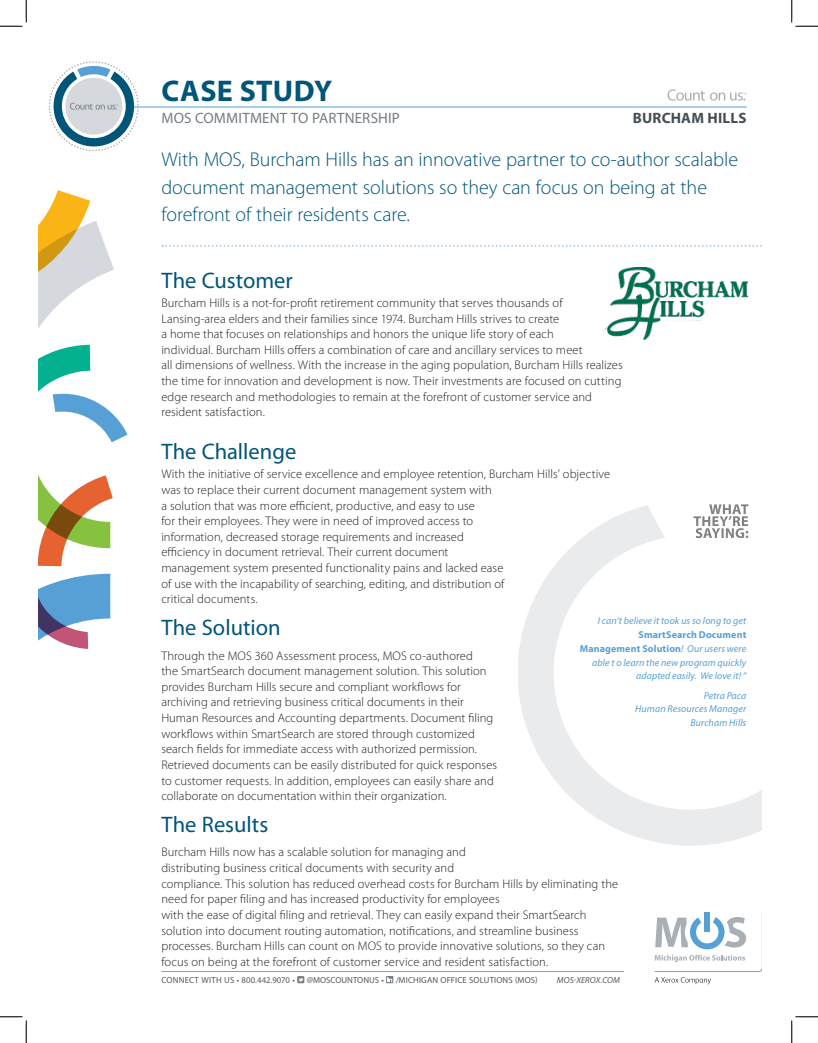
<style>
.page{position:relative;width:818px;height:1043px;background:#fff}
.page>*{position:absolute;margin:0;border:0;box-sizing:border-box;transform-origin:0 0}
.h1_Document_Title{font:700 30px "Myriad Pro";letter-spacing:.01em;color:#005579}
.h2_Headline{font:22.5px "Myriad Pro";color:#005579}
.P_Paragraph_right_in{font:22.5px "Myriad Pro";color:#005579}
.h3_Intro_Text{font:300 20px/27.5px "Myriad Pro";letter-spacing:-.005em;color:#005579}
.t1{font:15px "Myriad Pro";letter-spacing:.015em;color:#767d82}
.h4_Subhead{font:700 15px "Myriad Pro";letter-spacing:.015em;color:#444f55}
.P_Paragraph_right_in-2{font:300 12.5px/15.6px "Myriad Pro";letter-spacing:.005em;color:#231f20}
.P_Paragraph_Text{font:300 12.5px/15.6px "Myriad Pro";letter-spacing:.005em;color:#231f20}
.P_3_Pull_Quote{font:italic 10px/13.8px "Myriad Pro";letter-spacing:.005em;color:#56a0d5;text-align:right}
.h6_Footer{font:8.75px "Myriad Pro";letter-spacing:.01em;color:#57585a}
.h6_Footer-2{font:italic 8.75px "Myriad Pro";letter-spacing:.015em;color:#57585a}
.s1{font-weight:700;font-style:normal}
</style>
<div class="page">
<hr style="left:161px;top:971px;width:463px;height:1px;background:#231f20">
<hr style="left:134px;top:106px;width:612px;height:1px;background:#56a0d5">
<svg style="left:667px;top:89px;width:79px;height:12px"></svg>
<svg style="left:162px;top:245px;width:600px;height:2px"></svg>
<svg style="left:38px;top:573px;width:72px;height:76px"></svg>
<svg style="left:38px;top:190px;width:89px;height:252px"></svg>
<svg style="left:38px;top:475px;width:75px;height:91px"></svg>
<svg style="left:519px;top:505px;width:243px;height:340px"></svg>
<svg style="left:693px;top:504px;width:55px;height:34px"></svg>
<svg style="left:49px;top:61px;width:90px;height:90px"></svg>
<svg style="left:654px;top:977px;width:56px;height:7px"></svg>
<svg style="left:654px;top:912px;width:108px;height:59px"></svg>
<img style="left:604px;top:267px;width:145px;height:73px">
<svg style="left:297px;top:976px;width:7px;height:7px"></svg>
<svg style="left:298px;top:977px;width:5px;height:5px"></svg>
<svg style="left:386px;top:976px;width:7px;height:7px"></svg>
<svg style="left:387px;top:977px;width:5px;height:5px"></svg>
<svg style="left:0;top:0;width:27px;height:27px"></svg>
<svg style="left:0;top:1016px;width:27px;height:26px"></svg>
<svg style="left:791px;top:0;width:27px;height:27px"></svg>
<svg style="left:791px;top:1016px;width:27px;height:26px"></svg>
<h1 class="h1_Document_Title" style="left:162px;top:71px;width:172px">CASE STUDY</h1>
<p class="t1" style="left:161px;top:108px;width:240px">MOS COMMITMENT TO PARTNERSHIP</p>
<h3 class="h3_Intro_Text" style="left:161px;top:146px;width:578px">With MOS, Burcham Hills has an innovative partner to co-author scalable document management solutions so they can focus on being at the forefront of their residents care.</h3>
<h4 class="h4_Subhead" style="left:632px;top:108px;width:115px">BURCHAM HILLS</h4>
<h2 class="h2_Headline" style="left:161px;top:266px;width:133px">The Customer</h2>
<p class="P_Paragraph_right_in-2" style="left:161px;top:295px;width:463px">Burcham Hills is a not-for-profit retirement community that serves thousands of Lansing-area elders and their families since 1974. Burcham Hills strives to create<br>a home that focuses on relationships and honors the unique life story of each<br>individual. Burcham Hills offers a combination of care and ancillary services to meet<br>all dimensions of wellness. With the increase in the aging population, Burcham Hills realizes the time for innovation and development is now. Their investments are focused on cutting edge research and methodologies to remain at the forefront of customer service and resident satisfaction.</p>
<h2 class="h2_Headline" style="left:161px;top:437px;width:136px">The Challenge</h2>
<p class="P_Paragraph_right_in-2" style="left:161px;top:466px;width:450px">With the initiative of service excellence and employee retention, Burcham Hills’ objective was to replace their current document management system with<br>a solution that was more efficient, productive, and easy to use<br>for their employees. They were in need of improved access to<br>information, decreased storage requirements and increased<br>efficiency in document retrieval. Their current document<br>management system presented functionality pains and lacked ease<br>of use with the incapability of searching, editing, and distribution of<br>critical documents.</p>
<p class="P_Paragraph_right_in" style="left:161px;top:613px;width:121px">The Solution</p>
<p class="P_Paragraph_right_in-2" style="left:161px;top:647px;width:337px">Through the MOS 360 Assessment process, MOS co-authored<br>the SmartSearch document management solution. This solution provides Burcham Hills secure and compliant workflows for archiving and retrieving business critical documents in their Human Resources and Accounting departments. Document filing workflows within SmartSearch are stored through customized search fields for immediate access with authorized permission.<br>Retrieved documents can be easily distributed for quick responses to customer requests. In addition, employees can easily share and collaborate on documentation within their organization.</p>
<p class="P_Paragraph_right_in" style="left:161px;top:810px;width:108px">The Results</p>
<p class="P_Paragraph_Text" style="left:161px;top:844px;width:458px">Burcham Hills now has a scalable solution for managing and<br>distributing business critical documents with security and<br>compliance. This solution has reduced overhead costs for Burcham Hills by eliminating the need for paper filing and has increased productivity for employees<br>with the ease of digital filing and retrieval. They can easily expand their SmartSearch solution into document routing automation, notifications, and streamline business processes. Burcham Hills can count on MOS to provide innovative solutions, so they can focus on being at the forefront of customer service and resident satisfaction.</p>
<p class="P_3_Pull_Quote" style="left:579px;top:614px;width:168px">I can’t believe it took us so long to get<br><span class="s1">SmartSearch Document<br>Management Solution</span>! Our users were able t o learn the new program quickly adapted easily. We love it! “</p>
<p class="P_3_Pull_Quote" style="left:635px;top:688px;width:113px">Petra Paca<br>Human Resources Manager<br>Burcham Hills</p>
<h6 class="h6_Footer" style="left:161px;top:974px;width:135px">CONNECT WITH US • 800.442.9070 •</h6>
<h6 class="h6_Footer" style="left:307px;top:974px;width:78px">@MOSCOUNTONUS •</h6>
<h6 class="h6_Footer" style="left:395px;top:974px;width:143px">/MICHIGAN OFFICE SOLUTIONS (MOS)</h6>
<h6 class="h6_Footer-2" style="left:556px;top:974px;width:65px">MOS-XEROX.COM</h6>
</div>
